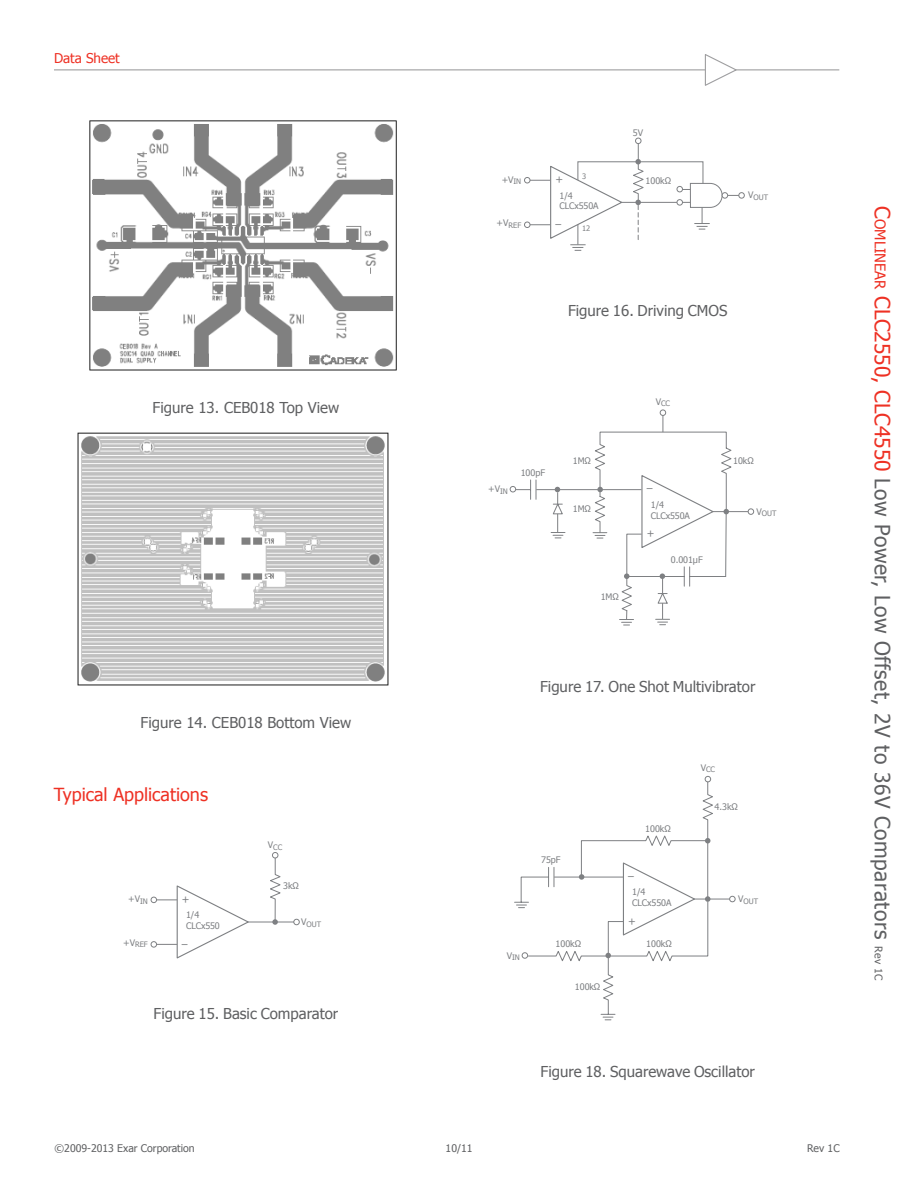
<style>
.page{position:relative;width:918px;height:1188px;background:#fff}
.page>*{position:absolute;margin:0;border:0;box-sizing:border-box;transform-origin:0 0}
.t1{font:21px "Tahoma";letter-spacing:.025em;color:#5f6062}
.t2{font:18px "Tahoma";color:#ee3124}
.t3{font:15px "Tahoma";color:#5f6062}
.t4{font:13.5px "Tahoma";color:#ee3124}
.t5{font:10.5px "Tahoma";color:#5f6062}
.t6{font:10.5px "Tahoma";color:#7e8083}
.t7{font:9px/10.8px "Tahoma";letter-spacing:-.005em;color:#7e8083}
.t8{font:7.5px "Tahoma";color:#7e8083}
.s1{color:#ee3124}
.s2{font-size:14.7px;color:#ee3124}
.s3{font-size:10.5px}
</style>
<div class="page">
<img style="left:89px;top:120px;width:308px;height:251px">
<img style="left:77px;top:432px;width:312px;height:254px">
<hr style="left:248px;top:922px;width:46px;height:1px;background:#7e8083">
<div style="left:293px;top:919px;width:7px;height:6px;border:1px solid #7e8083;border-radius:50%"></div>
<svg style="left:151px;top:885px;width:100px;height:74px"></svg>
<div style="left:151px;top:941px;width:6px;height:7px;border:1px solid #7e8083;border-radius:50%"></div>
<svg style="left:269px;top:852px;width:13px;height:73px"></svg>
<div style="left:738px;top:192px;width:7px;height:7px;border:1px solid #7e8083;border-radius:50%"></div>
<svg style="left:524px;top:138px;width:220px;height:113px"></svg>
<hr style="left:713px;top:511px;width:38px;height:1px;background:#7e8083">
<div style="left:748px;top:508px;width:6px;height:7px;border:1px solid #7e8083;border-radius:50%"></div>
<svg style="left:510px;top:479px;width:56px;height:60px"></svg>
<hr style="left:536px;top:489px;width:106px;height:1px;background:#7e8083">
<svg style="left:592px;top:410px;width:141px;height:216px"></svg>
<hr style="left:694px;top:899px;width:38px;height:1px;background:#7e8083">
<div style="left:729px;top:896px;width:7px;height:6px;border:1px solid #7e8083;border-radius:50%"></div>
<svg style="left:514px;top:776px;width:200px;height:245px"></svg>
<hr style="left:54px;top:69px;width:785px;height:1px;background:#9f9fa1">
<svg style="left:704px;top:54px;width:34px;height:32px"></svg>
<p class="t4" style="left:54px;top:53px;width:67px">Data Sheet</p>
<p class="t3" style="left:153px;top:402px;width:188px">Figure 13. CEB018 Top View</p>
<p class="t3" style="left:141px;top:716px;width:212px">Figure 14. CEB018 Bottom View</p>
<p class="t2" style="left:54px;top:788px;width:156px">Typical Applications</p>
<p class="t7" style="left:128px;top:894px;width:21px">+V<sub>IN</sub></p>
<p class="t8" style="left:123px;top:942px;width:26px"><sup>+V</sup>REF</p>
<p class="t6" style="left:182px;top:895px;width:9px">+</p>
<p class="t7" style="left:186px;top:910px;width:35px">1/4<br>CLCx550</p>
<p class="t6" style="left:182px;top:940px;width:7px">ñ</p>
<p class="t8" style="left:268px;top:844px;width:16px"><sup>V</sup>CC</p>
<p class="t7" style="left:283px;top:881px;width:17px">3kΩ</p>
<p class="t8" style="left:301px;top:921px;width:21px"><sup>V</sup>OUT</p>
<p class="t3" style="left:154px;top:1008px;width:186px">Figure 15. Basic Comparator</p>
<p class="t7" style="left:502px;top:175px;width:21px">+V<sub>IN</sub></p>
<p class="t8" style="left:497px;top:222px;width:26px"><sup>+V</sup>REF</p>
<p class="t6" style="left:555px;top:175px;width:9px">+</p>
<p class="t8" style="left:582px;top:173px;width:6px">3</p>
<p class="t7" style="left:559px;top:191px;width:41px">1/4<br>CLCx550A</p>
<p class="t6" style="left:555px;top:220px;width:7px">ñ</p>
<p class="t8" style="left:582px;top:225px;width:10px">12</p>
<p class="t7" style="left:633px;top:128px;width:12px">5V</p>
<p class="t7" style="left:646px;top:176px;width:27px">100kΩ</p>
<p class="t8" style="left:748px;top:194px;width:21px"><sup>V</sup>OUT</p>
<p class="t3" style="left:568px;top:304px;width:161px">Figure 16. Driving CMOS</p>
<p class="t7" style="left:488px;top:484px;width:21px">+V<sub>IN</sub></p>
<p class="t7" style="left:521px;top:468px;width:26px">100pF</p>
<p class="t7" style="left:573px;top:456px;width:20px">1MΩ</p>
<p class="t7" style="left:573px;top:504px;width:20px">1MΩ</p>
<p class="t7" style="left:601px;top:593px;width:20px">1MΩ</p>
<p class="t8" style="left:656px;top:400px;width:16px"><sup>V</sup>CC</p>
<p class="t6" style="left:647px;top:484px;width:7px">ñ</p>
<p class="t7" style="left:651px;top:500px;width:41px">1/4<br>CLCx550A</p>
<p class="t6" style="left:647px;top:529px;width:9px">+</p>
<p class="t7" style="left:671px;top:555px;width:33px">0.001µF</p>
<p class="t7" style="left:733px;top:456px;width:22px">10kΩ</p>
<p class="t8" style="left:757px;top:510px;width:21px"><sup>V</sup>OUT</p>
<p class="t3" style="left:540px;top:680px;width:217px">Figure 17. One Shot Multivibrator</p>
<p class="t8" style="left:701px;top:767px;width:16px"><sup>V</sup>CC</p>
<p class="t8" style="left:507px;top:954px;width:15px"><sup>V</sup>IN</p>
<p class="t7" style="left:541px;top:856px;width:21px">75pF</p>
<p class="t7" style="left:645px;top:824px;width:27px">100kΩ</p>
<p class="t6" style="left:628px;top:872px;width:7px">ñ</p>
<p class="t7" style="left:632px;top:887px;width:41px">1/4<br>CLCx550A</p>
<p class="t6" style="left:628px;top:917px;width:9px">+</p>
<p class="t7" style="left:556px;top:939px;width:27px">100kΩ</p>
<p class="t7" style="left:646px;top:939px;width:27px">100kΩ</p>
<p class="t7" style="left:575px;top:982px;width:27px">100kΩ</p>
<p class="t7" style="left:715px;top:802px;width:25px">4.3kΩ</p>
<p class="t8" style="left:738px;top:898px;width:21px"><sup>V</sup>OUT</p>
<p class="t3" style="left:541px;top:1066px;width:216px">Figure 18. Squarewave Oscillator</p>
<p class="t5" style="left:55px;top:1143px;width:142px">©2009-2013 Exar Corporation</p>
<p class="t5" style="left:446px;top:1143px;width:28px">10/11</p>
<p class="t5" style="left:807px;top:1143px;width:34px">Rev 1C</p>
<h1 class="t1" style="left:891px;top:206px;width:775px;rotate:90deg"><span class="s1">C</span><span class="s2">omlinear</span> <span class="s1">CLC2550, CLC4550</span> Low Power, Low Offset, 2V to 36V Comparators <span class="s3">Rev 1C</span></h1>
</div>
